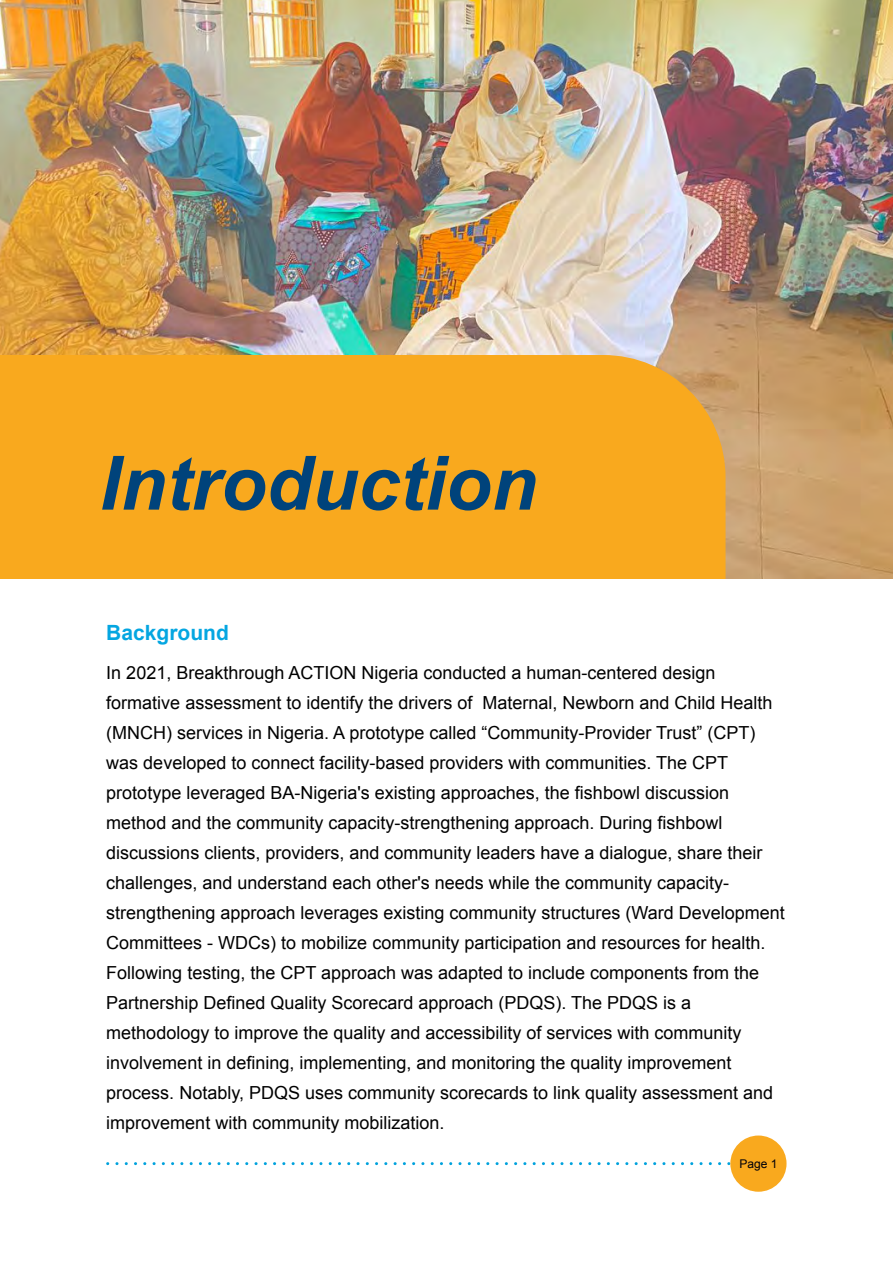
<style>
.page{position:relative;width:893px;height:1263px;background:#fff}
.page>*{position:absolute;margin:0;border:0;box-sizing:border-box;transform-origin:0 0}
.t1{font:italic 700 75px "Arial";color:#00437b}
.t2{font:700 21px "Arial";color:#04a6e1}
.t3{font:18px/30px "Arial";color:#000}
.t4{font:12px "Arial";color:#00000a}
</style>
<div class="page">
<svg style="left:108px;top:1162px;width:622px;height:3px"></svg>
<div style="left:730px;top:1135px;width:56px;height:57px;background:#f9a91e;border-radius:50%"></div>
<img style="left:0;top:0;width:893px;height:579px">
<div style="left:0;top:355px;width:725px;height:224px;background:#f9a91e"></div>
<h1 class="t1" style="left:100px;top:455px;width:439px">Introduction</h1>
<p class="t2" style="left:106px;top:625px;width:124px">Background</p>
<p class="t3" style="left:106px;top:659px;width:680px">In 2021, Breakthrough ACTION Nigeria conducted a human-centered design formative assessment to identify the drivers of Maternal, Newborn and Child Health (MNCH) services in Nigeria. A prototype called “Community-Provider Trust” (CPT) was developed to connect facility-based providers with communities. The CPT prototype leveraged BA-Nigeria's existing approaches, the fishbowl discussion method and the community capacity-strengthening approach. During fishbowl discussions clients, providers, and community leaders have a dialogue, share their challenges, and understand each other's needs while the community capacity&shy;strengthening approach leverages existing community structures (Ward Development Committees - WDCs) to mobilize community participation and resources for health.<br>Following testing, the CPT approach was adapted to include components from the Partnership Defined Quality Scorecard approach (PDQS). The PDQS is a methodology to improve the quality and accessibility of services with community involvement in defining, implementing, and monitoring the quality improvement process. Notably, PDQS uses community scorecards to link quality assessment and improvement with community mobilization.</p>
<p class="t4" style="left:739px;top:1159px;width:40px">Page 1</p>
</div>
